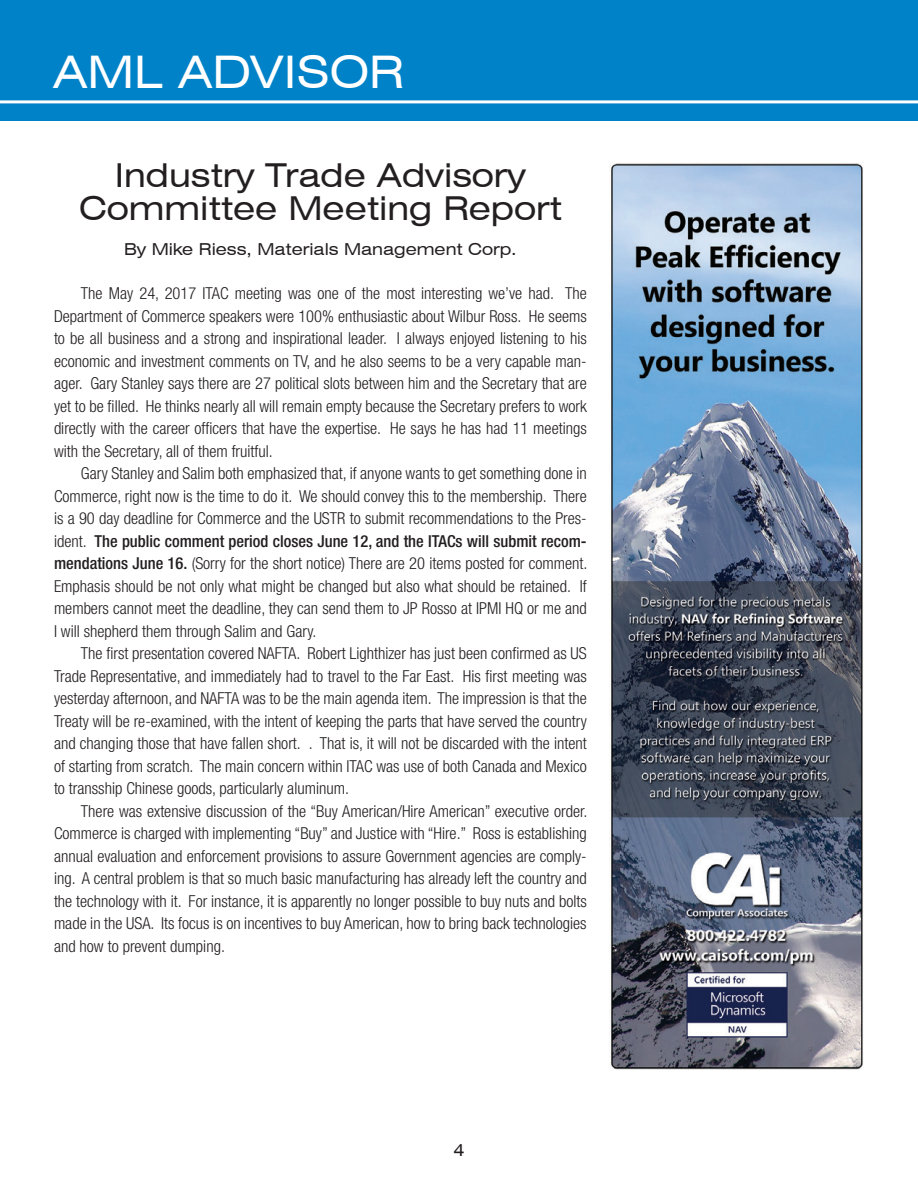
<style>
.page{position:relative;width:918px;height:1188px;background:#fff}
.page>*{position:absolute;margin:0;border:0;box-sizing:border-box;transform-origin:0 0}
.t1{font:expanded 45px "Swiss 721 BT";color:#fff}
.t2{font:expanded 33px/33px "Swiss 721 BT";color:#231f20;text-align:center}
.t3{font:300 condensed 16.5px/22.5px "Helvetica Neue";color:#231f20;text-align:justify}
.t4{font:expanded 16.5px "Swiss 721 BT";color:#231f20}
.s1{font-weight:500}
</style>
<div class="page">
<div style="left:0;top:0;width:918px;height:122px;background:#0082c8"></div>
<hr style="left:0;top:100px;width:918px;height:3px;background:#fff">
<img style="left:610px;top:162px;width:253px;height:908px">
<p class="t1" style="left:53px;top:45px;width:353px">AML ADVISOR</p>
<p class="t2" style="left:79px;top:159px;width:484px">Industry Trade Advisory<br>Committee Meeting Report</p>
<p class="t4" style="left:124px;top:239px;width:394px">By Mike Riess, Materials Management Corp.</p>
<p class="t3" style="left:54px;top:282px;width:534px;text-indent:27px">The May 24, 2017 ITAC meeting was one of the most interesting we’ve had. The Department of Commerce speakers were 100% enthusiastic about Wilbur Ross. He seems to be all business and a strong and inspirational leader. I always enjoyed listening to his economic and investment comments on TV, and he also seems to be a very capable man&shy;ager. Gary Stanley says there are 27 political slots between him and the Secretary that are yet to be filled. He thinks nearly all will remain empty because the Secretary prefers to work directly with the career officers that have the expertise. He says he has had 11 meetings with the Secretary, all of them fruitful.</p>
<p class="t3" style="left:54px;top:462px;width:535px;text-indent:27px">Gary Stanley and Salim both emphasized that, if anyone wants to get something done in Commerce, right now is the time to do it. We should convey this to the membership. There is a 90 day deadline for Commerce and the USTR to submit recommendations to the Pres&shy;ident. <span class="s1">The public comment period closes June 12, and the ITACs will submit recom&shy;mendations June 16.</span> (Sorry for the short notice) There are 20 items posted for comment.<br>Emphasis should be not only what might be changed but also what should be retained. If members cannot meet the deadline, they can send them to JP Rosso at IPMI HQ or me and I will shepherd them through Salim and Gary.</p>
<p class="t3" style="left:54px;top:642px;width:534px;text-indent:27px">The first presentation covered NAFTA. Robert Lighthizer has just been confirmed as US Trade Representative, and immediately had to travel to the Far East. His first meeting was yesterday afternoon, and NAFTA was to be the main agenda item. The impression is that the Treaty will be re-examined, with the intent of keeping the parts that have served the country and changing those that have fallen short. . That is, it will not be discarded with the intent of starting from scratch. The main concern within ITAC was use of both Canada and Mexico to transship Chinese goods, particularly aluminum.</p>
<p class="t3" style="left:54px;top:799px;width:535px;text-indent:27px">There was extensive discussion of the “Buy American/Hire American” executive order.<br>Commerce is charged with implementing “Buy” and Justice with “Hire.” Ross is establishing annual evaluation and enforcement provisions to assure Government agencies are comply&shy;ing. A central problem is that so much basic manufacturing has already left the country and the technology with it. For instance, it is apparently no longer possible to buy nuts and bolts made in the USA. Its focus is on incentives to buy American, how to bring back technologies and how to prevent dumping.</p>
<p class="t4" style="left:453px;top:1140px;width:13px">4</p>
</div>
